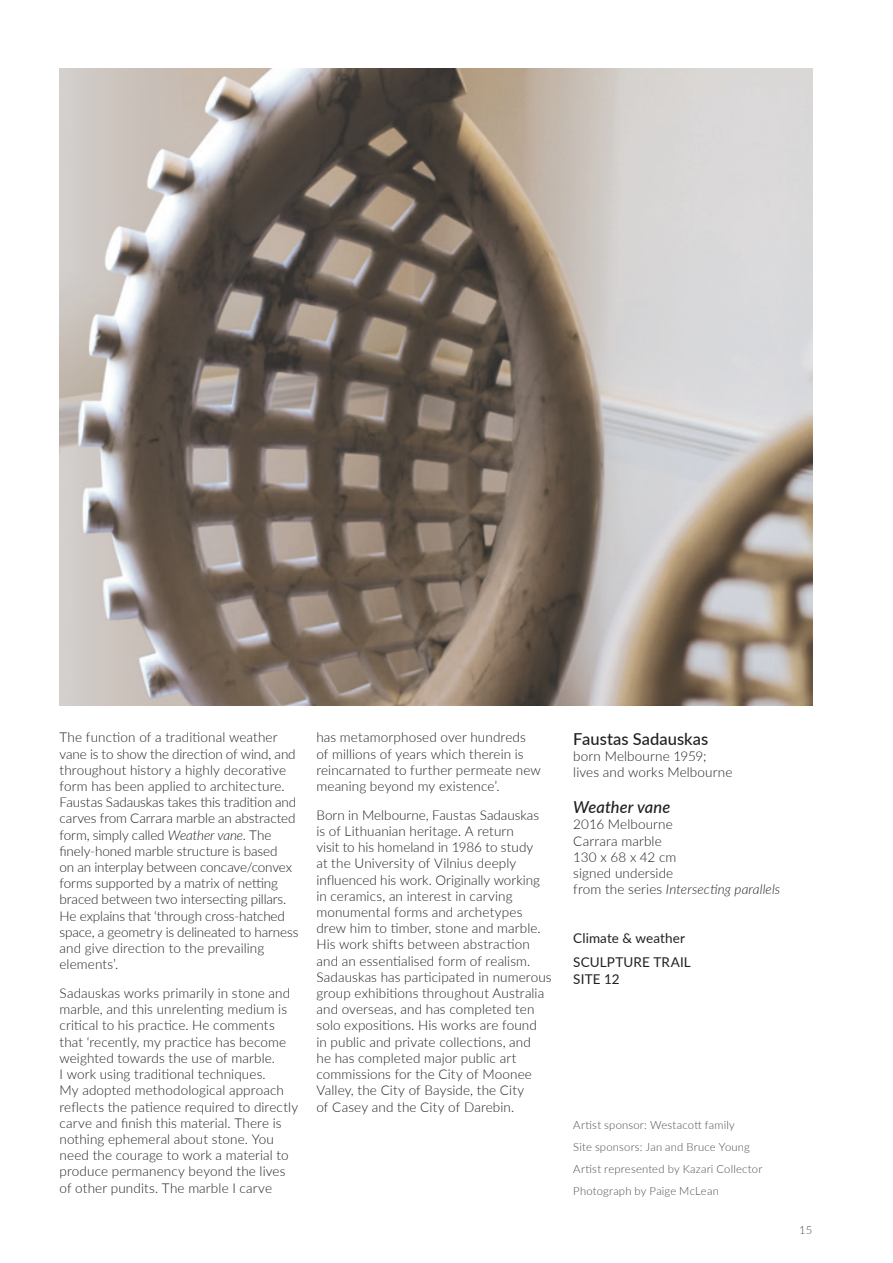
<style>
.page{position:relative;width:893px;height:1263px;background:#fff}
.page>*{position:absolute;margin:0;border:0;box-sizing:border-box;transform-origin:0 0}
.t1{font:500 16.5px "Lato";letter-spacing:.005em;color:#231f20}
.t2{font:italic 500 16.5px "Lato";color:#231f20}
.t3{font:300 13.5px/16.2px "Lato";letter-spacing:.005em;color:#231f20}
.t4{font:13.5px/24.8px "Lato";letter-spacing:.01em;color:#231f20}
.t5{font:300 11.25px/22px "Lato";letter-spacing:.015em;color:#4b4c4d}
.s1{font-style:italic}
</style>
<div class="page">
<img style="left:60px;top:68px;width:752px;height:638px">
<p class="t3" style="left:60px;top:729px;width:240px">The function of a traditional weather vane is to show the direction of wind, and throughout history a highly decorative form has been applied to architecture.<br>Faustas Sadauskas takes this tradition and carves from Carrara marble an abstracted form, simply called <span class="s1">Weather vane</span>. The finely-honed marble structure is based<br>on an interplay between concave/convex forms supported by a matrix of netting braced between two intersecting pillars.<br>He explains that ‘through cross-hatched space, a geometry is delineated to harness and give direction to the prevailing elements’.</p>
<p class="t3" style="left:60px;top:985px;width:240px">Sadauskas works primarily in stone and marble, and this unrelenting medium is critical to his practice. He comments that ‘recently, my practice has become weighted towards the use of marble.<br>I work using traditional techniques.<br>My adopted methodological approach reflects the patience required to directly carve and finish this material. There is nothing ephemeral about stone. You need the courage to work a material to produce permanency beyond the lives of other pundits. The marble I carve</p>
<p class="t3" style="left:316px;top:729px;width:226px">has metamorphosed over hundreds of millions of years which therein is reincarnated to further permeate new meaning beyond my existence’.</p>
<p class="t3" style="left:316px;top:806px;width:237px">Born in Melbourne, Faustas Sadauskas<br>is of Lithuanian heritage. A return<br>visit to his homeland in 1986 to study<br>at the University of Vilnius deeply influenced his work. Originally working in ceramics, an interest in carving monumental forms and archetypes drew him to timber, stone and marble.<br>His work shifts between abstraction and an essentialised form of realism.<br>Sadauskas has participated in numerous group exhibitions throughout Australia and overseas, and has completed ten solo expositions. His works are found<br>in public and private collections, and<br>he has completed major public art commissions for the City of Moonee Valley, the City of Bayside, the City<br>of Casey and the City of Darebin.</p>
<p class="t1" style="left:573px;top:727px;width:136px">Faustas Sadauskas</p>
<p class="t3" style="left:573px;top:747px;width:161px">born Melbourne 1959; lives and works Melbourne</p>
<p class="t2" style="left:573px;top:795px;width:98px">Weather vane</p>
<p class="t3" style="left:573px;top:816px;width:208px">2016 Melbourne<br>Carrara marble<br>130 x 68 x 42 cm<br>signed underside<br>from the series <span class="s1">Intersecting parallels</span></p>
<p class="t4" style="left:573px;top:925px;width:119px">Climate &amp; weather<br>SCULPTURE TRAIL</p>
<p class="t4" style="left:573px;top:966px;width:48px">SITE 12</p>
<p class="t5" style="left:573px;top:1113px;width:191px">Artist sponsor: Westacott family<br>Site sponsors: Jan and Bruce Young Artist represented by Kazari Collector Photograph by Paige McLean</p>
<p class="t5" style="left:799px;top:1218px;width:15px">15</p>
</div>
